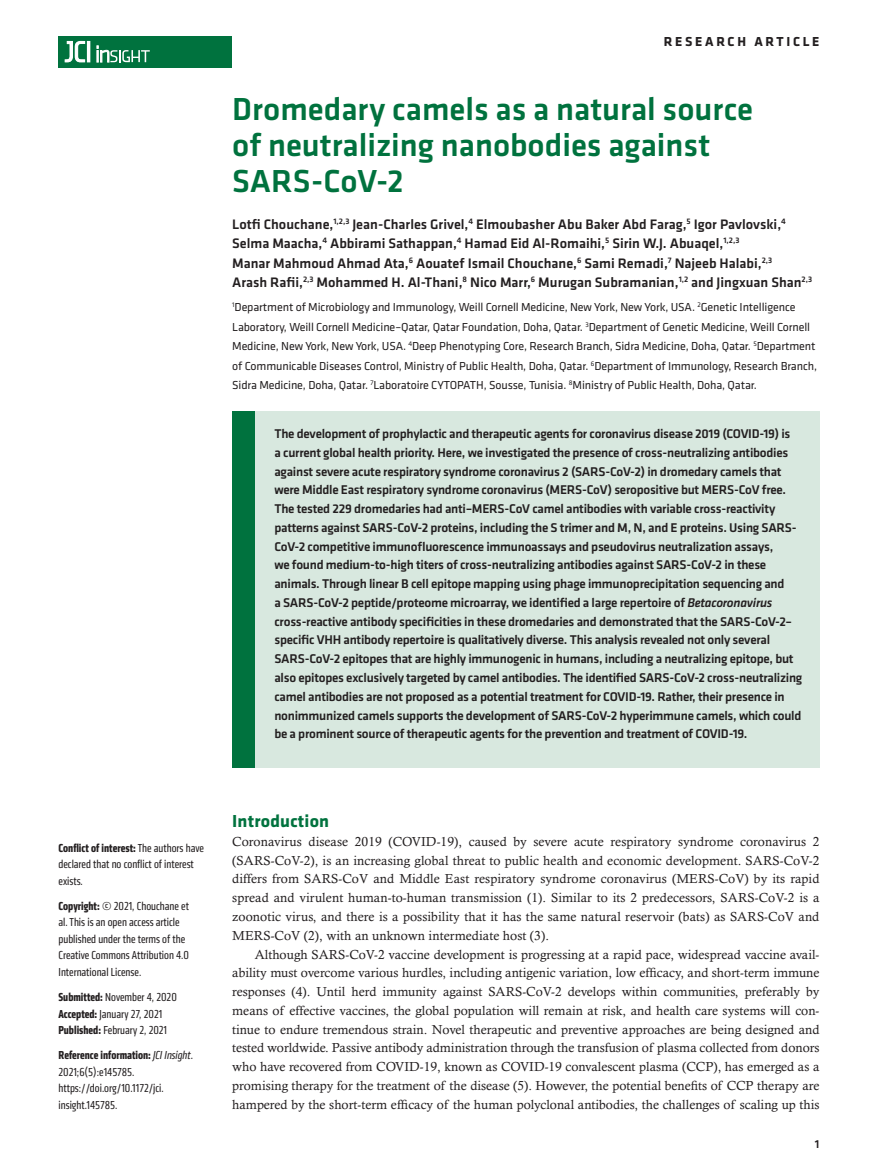
<style>
.page{position:relative;width:878px;height:1175px;background:#fff}
.page>*{position:absolute;margin:0;border:0;box-sizing:border-box;transform-origin:0 0}
.t1{font:500 33px/36px "Klavika Basic";color:#00723e}
.t2{font:700 18px "Klavika";letter-spacing:.01em;color:#00723e}
.t3{font:500 14.25px/19.5px "Klavika Basic";color:#231f20}
.t4{font:700 13.5px "Klavika Basic";letter-spacing:.2em;color:#231f20}
.t5{font:500 13.2px/18.8px "Klavika Basic";letter-spacing:-.02em;color:#231f20}
.t6{font:13.2px/18.8px "Calisto MT Std";color:#231f20;text-align:justify}
.t7{font:12px/19.5px "Klavika";letter-spacing:-.01em;color:#231f20}
.t8{font:condensed 12px/16.5px "Klavika";color:#231f20}
.t9{font:500 12px "Klavika Basic";color:#231f20}
.s1{font-style:italic}
.s2{font-weight:700}
</style>
<div class="page">
<div style="left:59px;top:36px;width:173px;height:31px;background:#00723e"></div>
<hr style="left:87px;top:41px;width:3px;height:21px;background:#fff">
<svg style="left:64px;top:41px;width:21px;height:22px"></svg>
<svg style="left:97px;top:46px;width:53px;height:16px"></svg>
<div style="left:232px;top:411px;width:587px;height:356px;background:#d8e8df"></div>
<div style="left:232px;top:411px;width:22px;height:356px;background:#00723e"></div>
<p class="t4" style="left:663px;top:32px;width:157px">RESEARCH ARTICLE</p>
<h1 class="t1" style="left:232px;top:91px;width:522px">Dromedary camels as a natural source of neutralizing nanobodies against<br>SARS-CoV-2</h1>
<p class="t3" style="left:232px;top:214px;width:581px">Lotfi Chouchane,<sup>1,2,3</sup> Jean-Charles Grivel,<sup>4</sup> Elmoubasher Abu Baker Abd Farag,<sup>5</sup> Igor Pavlovski,<sup>4<br></sup>Selma Maacha,<sup>4</sup> Abbirami Sathappan,<sup>4</sup> Hamad Eid Al-Romaihi,<sup>5</sup> Sirin W.J. Abuaqel,<sup>1,2,3<br></sup>Manar Mahmoud Ahmad Ata,<sup>6</sup> Aouatef Ismail Chouchane,<sup>6</sup> Sami Remadi,<sup>7</sup> Najeeb Halabi,<sup>2,3<br></sup>Arash Rafii,<sup>2,3</sup> Mohammed H. Al-Thani,<sup>8</sup> Nico Marr,<sup>6</sup> Murugan Subramanian,<sup>1,2</sup> and Jingxuan Shan<sup>2,3</sup></p>
<p class="t7" style="left:232px;top:297px;width:586px"><sup>1</sup>Department of Microbiology and Immunology, Weill Cornell Medicine, New York, New York, USA. <sup>2</sup>Genetic Intelligence Laboratory, Weill Cornell Medicine–Qatar, Qatar Foundation, Doha, Qatar. <sup>3</sup>Department of Genetic Medicine, Weill Cornell Medicine, New York, New York, USA. <sup>4</sup>Deep Phenotyping Core, Research Branch, Sidra Medicine, Doha, Qatar. <sup>5</sup>Department of Communicable Diseases Control, Ministry of Public Health, Doha, Qatar. <sup>6</sup>Department of Immunology, Research Branch, Sidra Medicine, Doha, Qatar. <sup>7</sup>Laboratoire CYTOPATH, Sousse, Tunisia. <sup>8</sup>Ministry of Public Health, Doha, Qatar.</p>
<p class="t5" style="left:274px;top:424px;width:529px">The development of prophylactic and therapeutic agents for coronavirus disease 2019 (COVID-19) is<br>a current global health priority. Here, we investigated the presence of cross-neutralizing antibodies against severe acute respiratory syndrome coronavirus 2 (SARS-CoV-2) in dromedary camels that were Middle East respiratory syndrome coronavirus (MERS-CoV) seropositive but MERS-CoV free.<br>The tested 229 dromedaries had anti–MERS-CoV camel antibodies with variable cross-reactivity patterns against SARS-CoV-2 proteins, including the S trimer and M, N, and E proteins. Using SARS-CoV-2 competitive immunofluorescence immunoassays and pseudovirus neutralization assays,<br>we found medium-to-high titers of cross-neutralizing antibodies against SARS-CoV-2 in these animals. Through linear B cell epitope mapping using phage immunoprecipitation sequencing and<br>a SARS-CoV-2 peptide/proteome microarray, we identified a large repertoire of <span class="s1">Betacoronavirus </span>cross-reactive antibody specificities in these dromedaries and demonstrated that the SARS-CoV-2– specific VHH antibody repertoire is qualitatively diverse. This analysis revealed not only several SARS-CoV-2 epitopes that are highly immunogenic in humans, including a neutralizing epitope, but also epitopes exclusively targeted by camel antibodies. The identified SARS-CoV-2 cross-neutralizing camel antibodies are not proposed as a potential treatment for COVID-19. Rather, their presence in nonimmunized camels supports the development of SARS-CoV-2 hyperimmune camels, which could be a prominent source of therapeutic agents for the prevention and treatment of COVID-19.</p>
<p class="t8" style="left:59px;top:839px;width:147px"><span class="s2">Conflict of interest:</span> The authors have declared that no conflict of interest exists.</p>
<p class="t8" style="left:59px;top:897px;width:132px"><span class="s2">Copyright:</span> © 2021, Chouchane et al. This is an open access article published under the terms of the<br>Creative Commons Attribution 4.0<br>International License.</p>
<p class="t8" style="left:59px;top:988px;width:120px"><span class="s2">Submitted:</span> November 4, 2020<br><span class="s2">Accepted:</span> January 27, 2021<br><span class="s2">Published:</span> February 2, 2021</p>
<p class="t8" style="left:59px;top:1046px;width:136px"><span class="s2">Reference information:</span> <span class="s1">JCI Insight</span>.<br>2021;6(5):e145785. https://doi.org/10.1172/jci. insight.145785.</p>
<h2 class="t2" style="left:232px;top:808px;width:98px">Introduction</h2>
<p class="t6" style="left:232px;top:832px;width:588px">Coronavirus disease 2019 (COVID-19), caused by severe acute respiratory syndrome coronavirus 2 (SARS-CoV-2), is an increasing global threat to public health and economic development. SARS-CoV-2 differs from SARS-CoV and Middle East respiratory syndrome coronavirus (MERS-CoV) by its rapid spread and virulent human-to-human transmission (1). Similar to its 2 predecessors, SARS-CoV-2 is a zoonotic virus, and there is a possibility that it has the same natural reservoir (bats) as SARS-CoV and MERS-CoV (2), with an unknown intermediate host (3).</p>
<p class="t6" style="left:232px;top:944px;width:588px;text-indent:22px">Although SARS-CoV-2 vaccine development is progressing at a rapid pace, widespread vaccine avail&shy;ability must overcome various hurdles, including antigenic variation, low efficacy, and short-term immune responses (4). Until herd immunity against SARS-CoV-2 develops within communities, preferably by means of effective vaccines, the global population will remain at risk, and health care systems will con&shy;tinue to endure tremendous strain. Novel therapeutic and preventive approaches are being designed and tested worldwide. Passive antibody administration through the transfusion of plasma collected from donors who have recovered from COVID-19, known as COVID-19 convalescent plasma (CCP), has emerged as a promising therapy for the treatment of the disease (5). However, the potential benefits of CCP therapy are hampered by the short-term efficacy of the human polyclonal antibodies, the challenges of scaling up this</p>
<p class="t9" style="left:814px;top:1135px;width:6px">1</p>
</div>
